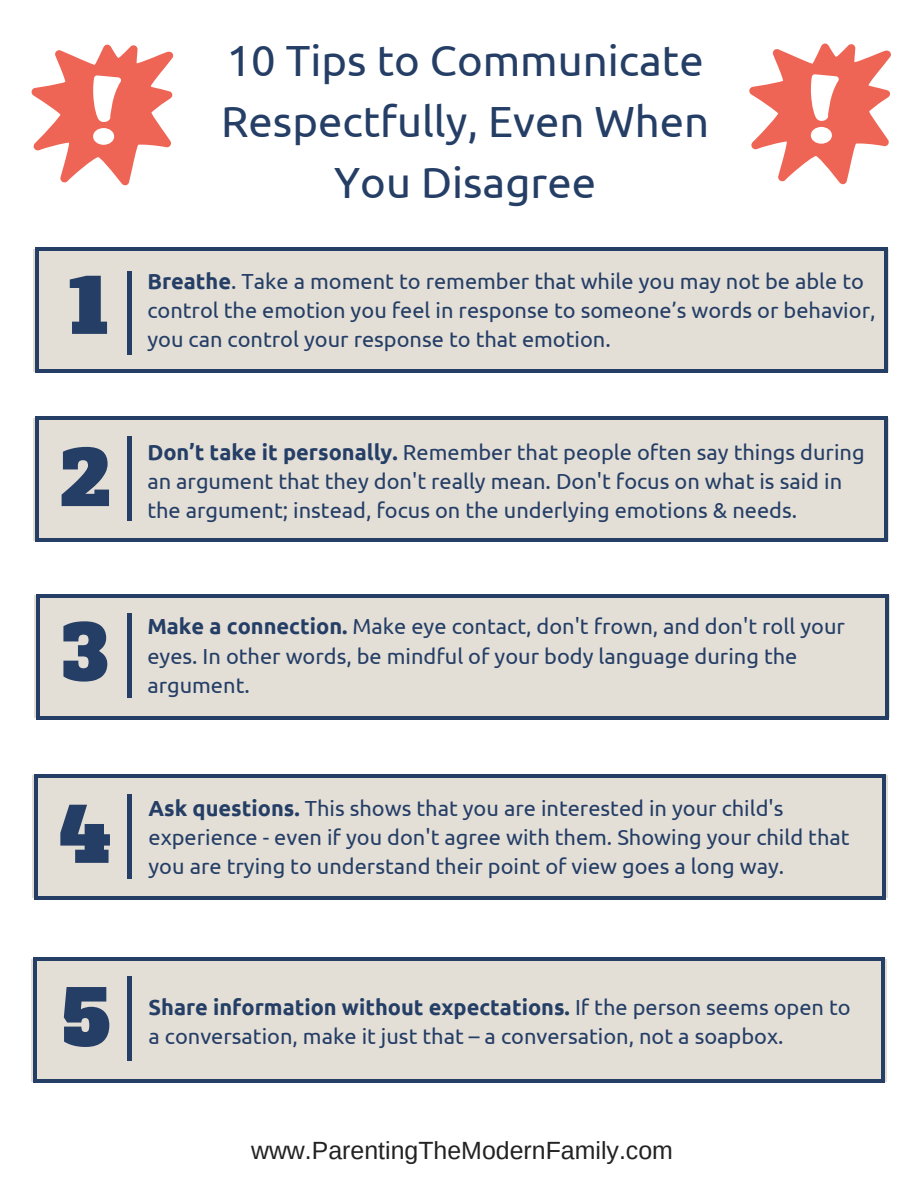
<style>
.page{position:relative;width:918px;height:1187px;background:#fff}
.page>*{position:absolute;margin:0;border:0;box-sizing:border-box;transform-origin:0 0}
.t1{font:74.7px "Alfa Slab One";color:#253e66}
.t2{font:43.65px/60.8px "Ubuntu";color:#253e66;text-align:center}
.t3{font:24.9px "Arimo";color:#222}
.t4{font:21.75px/29.2px "Ubuntu";color:#253e66}
.s1{font-weight:700}
</style>
<div class="page">
<svg style="left:32px;top:45px;width:141px;height:140px"></svg>
<div style="left:34px;top:249px;width:855px;height:122px;background:#e3dfd7"></div>
<hr style="left:35px;top:251px;width:4px;height:119px;background:#253e66">
<hr style="left:884px;top:251px;width:3px;height:119px;background:#253e66">
<hr style="left:38px;top:369px;width:846px;height:4px;background:#253e66">
<svg style="left:884px;top:247px;width:3px;height:4px"></svg>
<svg style="left:35px;top:247px;width:3px;height:4px"></svg>
<hr style="left:38px;top:247px;width:846px;height:4px;background:#253e66">
<div style="left:34px;top:418px;width:855px;height:122px;background:#e3dfd7"></div>
<svg style="left:884px;top:538px;width:3px;height:4px"></svg>
<hr style="left:35px;top:419px;width:4px;height:119px;background:#253e66">
<svg style="left:35px;top:538px;width:3px;height:4px"></svg>
<hr style="left:884px;top:419px;width:3px;height:119px;background:#253e66">
<hr style="left:38px;top:538px;width:846px;height:4px;background:#253e66">
<hr style="left:38px;top:416px;width:846px;height:4px;background:#253e66">
<div style="left:35px;top:596px;width:855px;height:122px;background:#e3dfd7"></div>
<hr style="left:36px;top:597px;width:4px;height:119px;background:#253e66">
<hr style="left:885px;top:597px;width:3px;height:119px;background:#253e66">
<hr style="left:39px;top:716px;width:846px;height:3px;background:#253e66">
<hr style="left:39px;top:594px;width:846px;height:3px;background:#253e66">
<div style="left:33px;top:776px;width:855px;height:122px;background:#e3dfd7"></div>
<hr style="left:34px;top:777px;width:3px;height:119px;background:#253e66">
<hr style="left:883px;top:777px;width:3px;height:119px;background:#253e66">
<hr style="left:37px;top:896px;width:846px;height:3px;background:#253e66">
<hr style="left:37px;top:774px;width:846px;height:3px;background:#253e66">
<hr style="left:127px;top:273px;width:3px;height:80px;background:#253e66">
<hr style="left:129px;top:273px;width:2px;height:80px;background:#253e66">
<svg style="left:749px;top:44px;width:142px;height:140px"></svg>
<div style="left:32px;top:959px;width:854px;height:122px;background:#e3dfd7"></div>
<hr style="left:33px;top:960px;width:3px;height:120px;background:#253e66">
<hr style="left:882px;top:960px;width:3px;height:120px;background:#253e66">
<hr style="left:36px;top:1079px;width:846px;height:4px;background:#253e66">
<hr style="left:36px;top:957px;width:846px;height:4px;background:#253e66">
<hr style="left:127px;top:438px;width:3px;height:80px;background:#253e66">
<hr style="left:129px;top:438px;width:2px;height:80px;background:#253e66">
<hr style="left:127px;top:615px;width:3px;height:80px;background:#253e66">
<hr style="left:129px;top:615px;width:2px;height:80px;background:#253e66">
<hr style="left:127px;top:796px;width:3px;height:80px;background:#253e66">
<hr style="left:129px;top:796px;width:2px;height:80px;background:#253e66">
<hr style="left:127px;top:978px;width:3px;height:80px;background:#253e66">
<hr style="left:129px;top:978px;width:2px;height:80px;background:#253e66">
<h1 class="t1" style="left:69px;top:256px;width:41px">1</h1>
<h1 class="t1" style="left:61px;top:428px;width:50px">2</h1>
<h1 class="t1" style="left:62px;top:603px;width:48px">3</h1>
<h2 class="t2" style="left:221px;top:30px;width:490px">10 Tips to Communicate<br>Respectfully, Even When<br>You Disagree</h2>
<p class="t4" style="left:147px;top:266px;width:730px"><span class="s1">Breathe</span>. Take a moment to remember that while you may not be able to control the emotion you feel in response to someone’s words or behavior, you can control your response to that emotion.</p>
<p class="t4" style="left:147px;top:437px;width:719px"><span class="s1">Don’t take it personally.</span> Remember that people often say things during an argument that they don't really mean. Don't focus on what is said in the argument; instead, focus on the underlying emotions &amp; needs.</p>
<p class="t4" style="left:147px;top:611px;width:699px"><span class="s1">Make a connection.</span> Make eye contact, don't frown, and don't roll your eyes. In other words, be mindful of your body language during the argument.</p>
<h1 class="t1" style="left:59px;top:785px;width:53px">4</h1>
<p class="t4" style="left:148px;top:793px;width:703px"><span class="s1">Ask questions.</span> This shows that you are interested in your child's experience - even if you don't agree with them. Showing your child that you are trying to understand their point of view goes a long way.</p>
<h1 class="t1" style="left:62px;top:967px;width:50px">5</h1>
<p class="t4" style="left:148px;top:992px;width:704px"><span class="s1">Share information without expectations.</span> If the person seems open to a conversation, make it just that – a conversation, not a soapbox.</p>
<p class="t3" style="left:251px;top:1136px;width:423px">www.ParentingTheModernFamily.com</p>
</div>
